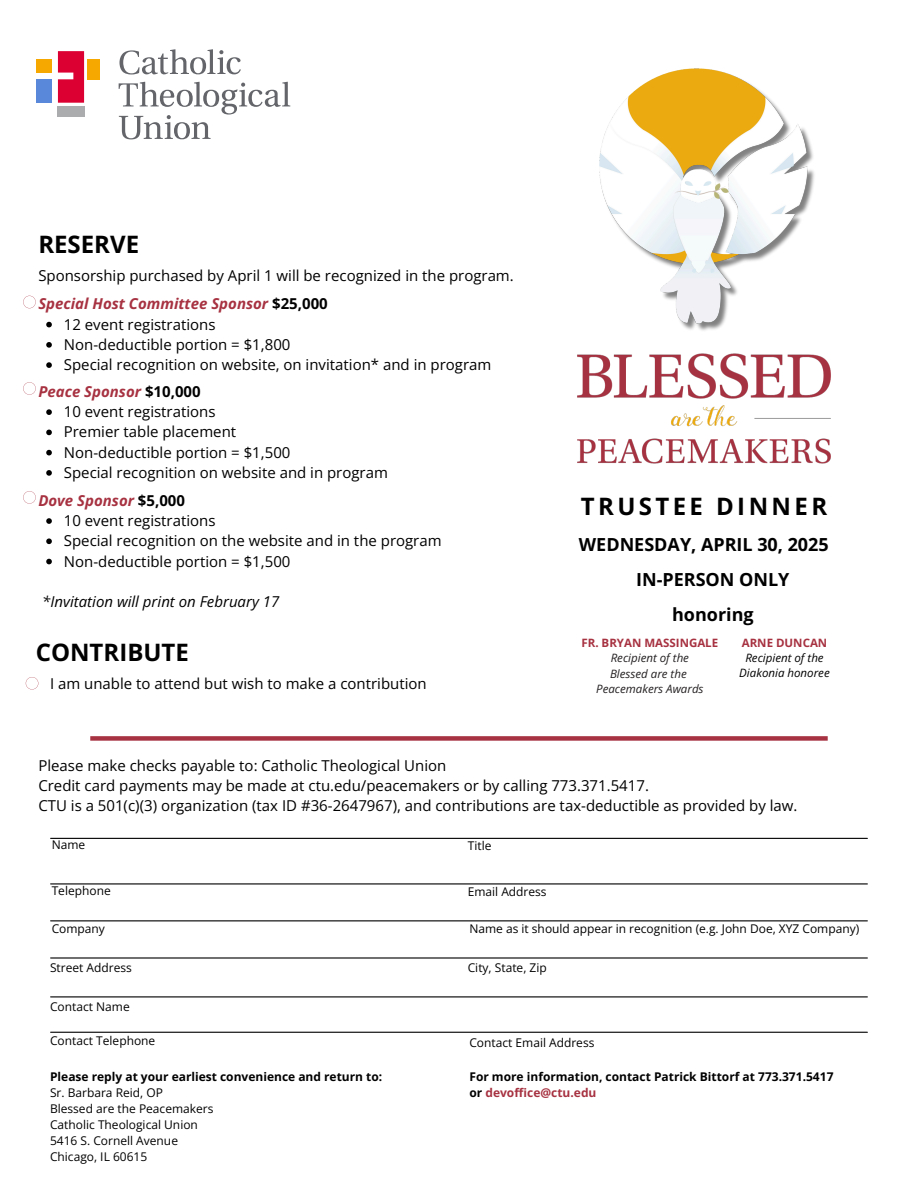
<style>
.page{position:relative;width:918px;height:1188px;background:#fff}
.page>*{position:absolute;margin:0;border:0;box-sizing:border-box;transform-origin:0 0}
.t1{font:700 24px "Open Sans";color:#000}
.t2{font:700 24px "Open Sans";letter-spacing:.14em;color:#000}
.t3{font:700 18px "Open Sans";color:#000}
.t4{font:15px/20.2px "Open Sans";color:#000}
.t5{font:italic 700 15px "Open Sans";color:#a73241}
.t6{font:italic 15px "Open Sans";color:#000}
.t7{font:12px "Open Sans";color:#000}
.t8{font:700 12px "Open Sans";color:#000}
.t9{font:700 12px "Open Sans";color:#a73241}
.t10{font:italic 11.55px/15.3px "Open Sans";color:#231f20;text-align:center}
.t11{font:italic 11.55px "Open Sans";color:#000}
.t12{font:700 11.55px "Open Sans";color:#a73241}
.s1{font-style:normal;color:#000}
.s2{font-weight:700;font-style:normal;color:#a73241}
.s3{color:#000}
</style>
<div class="page">
<div style="left:36px;top:59px;width:16px;height:14px;background:#f6a800"></div>
<div style="left:36px;top:79px;width:16px;height:24px;background:#5988da"></div>
<div style="left:88px;top:59px;width:12px;height:21px;background:#f6a800"></div>
<div style="left:58px;top:106px;width:26px;height:10px;background:#abacae"></div>
<svg style="left:58px;top:51px;width:26px;height:52px"></svg>
<svg style="left:119px;top:49px;width:122px;height:26px"></svg>
<svg style="left:119px;top:82px;width:171px;height:57px"></svg>
<img style="left:577px;top:353px;width:254px;height:111px">
<div style="left:90px;top:736px;width:738px;height:5px;background:#a73241"></div>
<hr style="left:51px;top:838px;width:816px;height:1px;background:#000">
<hr style="left:51px;top:883px;width:816px;height:1px;background:#000">
<hr style="left:51px;top:920px;width:816px;height:1px;background:#000">
<hr style="left:51px;top:957px;width:816px;height:2px;background:#000">
<hr style="left:51px;top:996px;width:816px;height:1px;background:#000">
<hr style="left:51px;top:1032px;width:816px;height:1px;background:#000">
<svg style="left:23px;top:296px;width:13px;height:12px"></svg>
<svg style="left:46px;top:322px;width:6px;height:5px"></svg>
<svg style="left:46px;top:342px;width:6px;height:6px"></svg>
<svg style="left:46px;top:362px;width:6px;height:6px"></svg>
<svg style="left:46px;top:409px;width:6px;height:6px"></svg>
<svg style="left:46px;top:430px;width:6px;height:5px"></svg>
<svg style="left:46px;top:450px;width:6px;height:5px"></svg>
<svg style="left:46px;top:470px;width:6px;height:6px"></svg>
<svg style="left:46px;top:518px;width:6px;height:6px"></svg>
<svg style="left:46px;top:538px;width:6px;height:6px"></svg>
<svg style="left:46px;top:559px;width:6px;height:5px"></svg>
<svg style="left:23px;top:382px;width:13px;height:13px"></svg>
<svg style="left:23px;top:491px;width:13px;height:12px"></svg>
<svg style="left:26px;top:677px;width:12px;height:12px"></svg>
<img style="left:599px;top:68px;width:216px;height:263px">
<img style="left:719px;top:211px;width:12px;height:46px">
<img style="left:696px;top:262px;width:20px;height:20px">
<svg style="left:692px;top:269px;width:4px;height:4px"></svg>
<svg style="left:710px;top:268px;width:4px;height:5px"></svg>
<img style="left:667px;top:161px;width:70px;height:50px">
<p class="t1" style="left:38px;top:227px;width:102px">RESERVE</p>
<p class="t4" style="left:38px;top:265px;width:477px">Sponsorship purchased by April 1 will be recognized in the program.</p>
<p class="t5" style="left:38px;top:293px;width:291px">Special Host Committee Sponsor <span class="s1">$25,000</span></p>
<h1 class="t4" style="left:64px;top:314px;width:153px">12 event registrations</h1>
<h5 class="t4" style="left:64px;top:334px;width:228px">Non-deductible portion = $1,800</h5>
<h4 class="t4" style="left:64px;top:354px;width:429px">Special recognition on website, on invitation* and in program</h4>
<p class="t5" style="left:38px;top:381px;width:164px">Peace Sponsor <span class="s1">$10,000</span></p>
<p class="t4" style="left:64px;top:401px;width:153px">10 event registrations</p>
<p class="t4" style="left:64px;top:422px;width:174px">Premier table placement</p>
<h4 class="t4" style="left:64px;top:442px;width:228px">Non-deductible portion = $1,500</h4>
<p class="t4" style="left:64px;top:462px;width:326px">Special recognition on website and in program</p>
<p class="t5" style="left:38px;top:490px;width:148px">Dove Sponsor <span class="s1">$5,000</span></p>
<p class="t4" style="left:64px;top:510px;width:153px">10 event registrations</p>
<p class="t4" style="left:64px;top:530px;width:379px">Special recognition on the website and in the program</p>
<h4 class="t4" style="left:64px;top:551px;width:228px">Non-deductible portion = $1,500</h4>
<p class="t6" style="left:42px;top:591px;width:239px">*Invitation will print on February 17</p>
<p class="t1" style="left:36px;top:635px;width:155px">CONTRIBUTE</p>
<h5 class="t4" style="left:50px;top:673px;width:378px">I am unable to attend but wish to make a contribution</h5>
<h5 class="t2" style="left:581px;top:489px;width:248px">TRUSTEE DINNER</h5>
<h1 class="t3" style="left:579px;top:532px;width:251px">WEDNESDAY, APRIL 30, 2025</h1>
<p class="t3" style="left:636px;top:567px;width:155px">IN-PERSON ONLY</p>
<h5 class="t3" style="left:672px;top:601px;width:83px">honoring</h5>
<p class="t10" style="left:581px;top:635px;width:138px"><span class="s2">FR. BRYAN MASSINGALE<br></span>Recipient of the<br>Blessed are the<br>Peacemakers Awards</p>
<p class="t12" style="left:742px;top:634px;width:87px">ARNE DUNCAN</p>
<p class="t11" style="left:745px;top:650px;width:80px">Recipient of the</p>
<p class="t11" style="left:739px;top:665px;width:92px">Diakonia honoree</p>
<p class="t4" style="left:38px;top:755px;width:761px">Please make checks payable to: Catholic Theological Union<br>Credit card payments may be made at ctu.edu/peacemakers or by calling 773.371.5417.<br>CTU is a 501(c)(3) organization (tax ID #36-2647967), and contributions are tax-deductible as provided by law.</p>
<h1 class="t7" style="left:52px;top:836px;width:35px">Name</h1>
<h2 class="t7" style="left:468px;top:837px;width:25px">Title</h2>
<h2 class="t7" style="left:52px;top:882px;width:61px">Telephone</h2>
<h3 class="t7" style="left:468px;top:883px;width:80px">Email Address</h3>
<h6 class="t7" style="left:52px;top:921px;width:55px">Company</h6>
<p class="t7" style="left:469px;top:921px;width:391px">Name as it should appear in recognition (e.g. John Doe, XYZ Company)</p>
<p class="t7" style="left:50px;top:959px;width:83px">Street Address</p>
<p class="t7" style="left:468px;top:959px;width:80px">City, State, Zip</p>
<p class="t7" style="left:50px;top:998px;width:81px">Contact Name</p>
<h5 class="t7" style="left:50px;top:1032px;width:107px">Contact Telephone</h5>
<p class="t7" style="left:469px;top:1034px;width:127px">Contact Email Address</p>
<p class="t8" style="left:50px;top:1068px;width:334px">Please reply at your earliest convenience and return to:</p>
<p class="t7" style="left:50px;top:1084px;width:114px">Sr. Barbara Reid, OP</p>
<p class="t7" style="left:50px;top:1100px;width:165px">Blessed are the Peacemakers</p>
<p class="t7" style="left:50px;top:1116px;width:149px">Catholic Theological Union</p>
<p class="t7" style="left:50px;top:1132px;width:129px">5416 S. Cornell Avenue</p>
<p class="t7" style="left:50px;top:1148px;width:99px">Chicago, IL 60615</p>
<p class="t8" style="left:469px;top:1068px;width:366px">For more information, contact Patrick Bittorf at 773.371.5417</p>
<p class="t9" style="left:469px;top:1084px;width:129px"><span class="s3">or</span> devoffice@ctu.edu</p>
</div>
